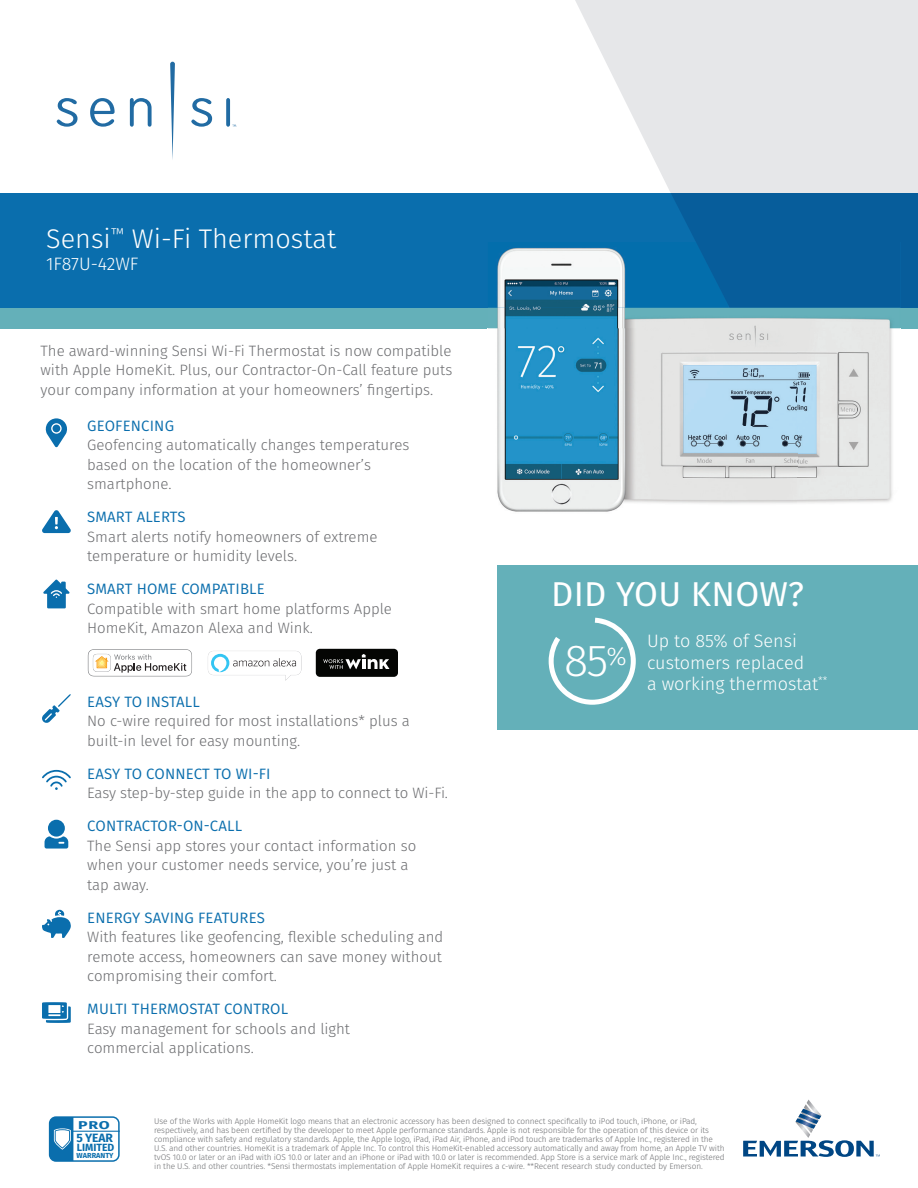
<style>
.page{position:relative;width:918px;height:1188px;background:#fff}
.page>*{position:absolute;margin:0;border:0;box-sizing:border-box;transform-origin:0 0}
.t1{font:300 44.85px "Fira Sans";color:#fff}
.t2{font:34.5px "Fira Sans";letter-spacing:.01em;color:#fff}
.t3{font:300 27px "Fira Sans";color:#fff}
.t4{font:300 18px/21.6px "Fira Sans";color:#fff}
.t5{font:300 15px/19.5px "Fira Sans";color:#6c6d70}
.t6{font:15px "Fira Sans";letter-spacing:.01em;color:#0a6ead}
.t7{font:700 12px "Fira Sans";color:#0a6ead}
.t8{font:700 11.25px "Fira Sans";color:#0a6ead;scale:1.4 1}
.t9{font:700 10.5px "Fira Sans";color:#0a6ead}
.t10{font:300 8.25px/9px "Fira Sans";letter-spacing:-.01em;color:#6c6d70}
.t11{font:700 7.35px "Fira Sans";color:#0a6ead}
</style>
<div class="page">
<svg style="left:575px;top:0;width:343px;height:193px;background:#e9eaec"></svg>
<div style="left:0;top:193px;width:918px;height:115px;background:#0a6ead"></div>
<div style="left:671px;top:193px;width:247px;height:115px;background:#075d9b"></div>
<svg style="left:57px;top:62px;width:179px;height:98px"></svg>
<div style="left:497px;top:565px;width:421px;height:165px;background:#64b0b9"></div>
<svg style="left:88px;top:649px;width:104px;height:27px"></svg>
<svg style="left:208px;top:651px;width:93px;height:30px"></svg>
<div style="left:316px;top:649px;width:82px;height:28px;background:#040503;border-radius:4px"></div>
<svg style="left:323px;top:654px;width:67px;height:15px"></svg>
<div style="left:0;top:308px;width:918px;height:20px;background:#64b0b9"></div>
<svg style="left:49px;top:1116px;width:71px;height:46px"></svg>
<hr style="left:72px;top:1131px;width:48px;height:1px;background:#0a6ead">
<svg style="left:743px;top:1099px;width:137px;height:58px"></svg>
<svg style="left:549px;top:618px;width:87px;height:87px"></svg>
<img style="left:488px;top:242px;width:208px;height:66px">
<img style="left:696px;top:242px;width:204px;height:66px">
<img style="left:488px;top:308px;width:412px;height:204px">
<svg style="left:42px;top:910px;width:29px;height:28px"></svg>
<svg style="left:42px;top:510px;width:29px;height:23px"></svg>
<svg style="left:42px;top:694px;width:29px;height:29px"></svg>
<svg style="left:45px;top:418px;width:22px;height:29px"></svg>
<svg style="left:43px;top:579px;width:27px;height:29px"></svg>
<div style="left:48px;top:820px;width:17px;height:17px;background:#0a6ead;border-radius:50%"></div>
<svg style="left:45px;top:836px;width:23px;height:13px"></svg>
<svg style="left:42px;top:1002px;width:29px;height:21px"></svg>
<svg style="left:42px;top:770px;width:29px;height:20px"></svg>
<h3 class="t3" style="left:46px;top:219px;width:291px">Sensi<sup>™</sup> Wi-Fi Thermostat</h3>
<h3 class="t4" style="left:46px;top:253px;width:94px">1F87U-42WF</h3>
<h3 class="t5" style="left:41px;top:341px;width:413px;text-align:justify">The award-winning Sensi Wi-Fi Thermostat is now compatible with Apple HomeKit. Plus, our Contractor-On-Call feature puts your company information at your homeowners’ fingertips.</h3>
<h3 class="t6" style="left:87px;top:414px;width:88px">GEOFENCING</h3>
<h3 class="t5" style="left:87px;top:435px;width:324px">Geofencing automatically changes temperatures based on the location of the homeowner’s smartphone.</h3>
<h3 class="t6" style="left:87px;top:506px;width:100px">SMART ALERTS</h3>
<h3 class="t5" style="left:87px;top:527px;width:292px">Smart alerts notify homeowners of extreme temperature or humidity levels.</h3>
<h3 class="t6" style="left:87px;top:578px;width:179px">SMART HOME COMPATIBLE</h3>
<h3 class="t5" style="left:87px;top:599px;width:306px">Compatible with smart home platforms Apple<br>HomeKit, Amazon Alexa and Wink.</h3>
<h3 class="t6" style="left:87px;top:690px;width:114px">EASY TO INSTALL</h3>
<h3 class="t5" style="left:87px;top:711px;width:324px">No c-wire required for most installations* plus a built-in level for easy mounting.</h3>
<h3 class="t6" style="left:87px;top:762px;width:185px">EASY TO CONNECT TO WI-FI</h3>
<h3 class="t5" style="left:87px;top:783px;width:362px">Easy step-by-step guide in the app to connect to Wi-Fi.</h3>
<h3 class="t6" style="left:87px;top:815px;width:156px">CONTRACTOR-ON-CALL</h3>
<h3 class="t5" style="left:87px;top:836px;width:331px">The Sensi app stores your contact information so when your customer needs service, you’re just a tap away.</h3>
<h3 class="t6" style="left:87px;top:906px;width:179px">ENERGY SAVING FEATURES</h3>
<h3 class="t5" style="left:87px;top:927px;width:358px;text-align:justify">With features like geofencing, flexible scheduling and remote access, homeowners can save money without compromising their comfort.</h3>
<h3 class="t6" style="left:87px;top:998px;width:202px">MULTI THERMOSTAT CONTROL</h3>
<h3 class="t5" style="left:87px;top:1019px;width:264px">Easy management for schools and light commercial applications.</h3>
<h2 class="t2" style="left:551px;top:568px;width:254px">DID YOU KNOW?</h2>
<h1 class="t1" style="left:564px;top:629px;width:64px">85<sup>%</sup></h1>
<h3 class="t4" style="left:647px;top:630px;width:182px">Up to 85% of Sensi customers replaced<br>a working thermostat<sup>**</sup></h3>
<h3 class="t8" style="left:78px;top:1115px;width:24px">PRO</h3>
<p class="t10" style="left:154px;top:1117px;width:572px">Use of the Works with Apple HomeKit logo means that an electronic accessory has been designed to connect specifically to iPod touch, iPhone, or iPad, respectively, and has been certified by the developer to meet Apple performance standards. Apple is not responsible for the operation of this device or its compliance with safety and regulatory standards. Apple, the Apple logo, iPad, iPad Air, iPhone, and iPod touch are trademarks of Apple Inc., registered in the U.S. and other countries. HomeKit is a trademark of Apple Inc. To control this HomeKit-enabled accessory automatically and away from home, an Apple TV with tvOS 10.0 or later or an iPad with iOS 10.0 or later and an iPhone or iPad with 10.0 or later is recommended. App Store is a service mark of Apple Inc., registered in the U.S. and other countries. *Sensi thermostats implementation of Apple HomeKit requires a c-wire. **Recent research study conducted by Emerson.</p>
<h3 class="t7" style="left:77px;top:1128px;width:38px">5 YEAR</h3>
<p class="t9" style="left:77px;top:1139px;width:39px">LIMITED</p>
<p class="t11" style="left:77px;top:1149px;width:38px">WARRANTY</p>
</div>
